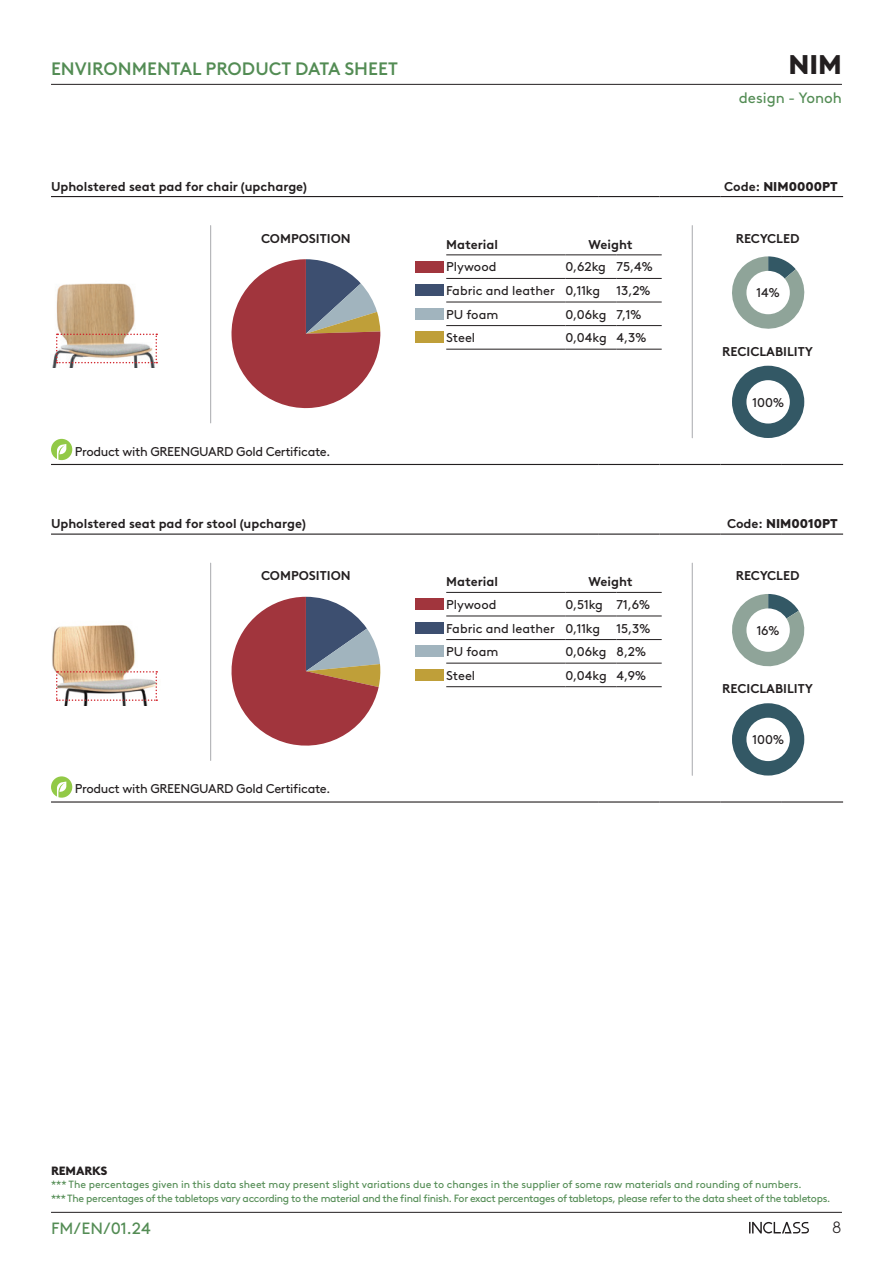
<style>
.page{position:relative;width:893px;height:1263px;background:#fff}
.page>*{position:absolute;margin:0;border:0;box-sizing:border-box;transform-origin:0 0}
.t1{font:900 27px "Brown LL";color:#231f20}
.t2{font:500 18px "Brown LL";color:#538c54}
.t3{font:16.35px "Brown LL";color:#538c54}
.t4{font:300 16.35px "Brown LL";color:#231f20}
.t5{font:15px "Brown LL";color:#538c54}
.Texto_continuo{font:12.75px "Brown LL";letter-spacing:-.01em;color:#231f20}
.Subtitulos{font:700 12.75px "Brown LL";color:#231f20}
.Titulares{font:700 12.75px "Brown LL";color:#231f20}
.Titulares-2{font:900 12.75px "Brown LL";color:#231f20}
.Titulos{font:900 12px "Brown LL";letter-spacing:-.01em;color:#231f20}
.Texto_continuo-2{font:10.5px "Brown LL";letter-spacing:-.03em;color:#538c54}
.Texto_continuo-3{font:10.5px "Brown LL";color:#538c54}
.s1{font-weight:700}
</style>
<div class="page">
<hr style="left:51px;top:1212px;width:791px;height:1px;background:#231f20">
<svg style="left:749px;top:1222px;width:60px;height:11px"></svg>
<hr style="left:51px;top:84px;width:791px;height:1px;background:#231f20">
<hr style="left:51px;top:196px;width:547px;height:1px;background:#231f20">
<hr style="left:598px;top:196px;width:61px;height:1px;background:#231f20">
<hr style="left:659px;top:196px;width:62px;height:1px;background:#231f20">
<hr style="left:721px;top:196px;width:61px;height:1px;background:#231f20">
<hr style="left:782px;top:196px;width:61px;height:1px;background:#231f20">
<hr style="left:51px;top:464px;width:547px;height:1px;background:#231f20">
<hr style="left:598px;top:464px;width:61px;height:1px;background:#231f20">
<hr style="left:659px;top:464px;width:62px;height:1px;background:#231f20">
<hr style="left:721px;top:464px;width:61px;height:1px;background:#231f20">
<hr style="left:782px;top:464px;width:61px;height:1px;background:#231f20">
<hr style="left:51px;top:533px;width:547px;height:2px;background:#231f20">
<hr style="left:598px;top:533px;width:61px;height:2px;background:#231f20">
<hr style="left:659px;top:533px;width:62px;height:2px;background:#231f20">
<hr style="left:721px;top:533px;width:61px;height:2px;background:#231f20">
<hr style="left:782px;top:533px;width:61px;height:2px;background:#231f20">
<hr style="left:51px;top:801px;width:547px;height:1px;background:#231f20">
<hr style="left:598px;top:801px;width:61px;height:1px;background:#231f20">
<hr style="left:659px;top:801px;width:62px;height:1px;background:#231f20">
<hr style="left:721px;top:801px;width:61px;height:1px;background:#231f20">
<hr style="left:782px;top:801px;width:61px;height:1px;background:#231f20">
<hr style="left:692px;top:226px;width:1px;height:212px;background:#a8a9ad">
<hr style="left:692px;top:563px;width:1px;height:212px;background:#a8a9ad">
<hr style="left:210px;top:226px;width:1px;height:197px;background:#a8a9ad">
<hr style="left:210px;top:563px;width:1px;height:197px;background:#a8a9ad">
<svg style="left:51px;top:439px;width:21px;height:21px"></svg>
<svg style="left:51px;top:776px;width:21px;height:22px"></svg>
<hr style="left:446px;top:278px;width:120px;height:1px;background:#231f20">
<hr style="left:566px;top:278px;width:51px;height:1px;background:#231f20">
<hr style="left:617px;top:278px;width:45px;height:1px;background:#231f20">
<hr style="left:446px;top:302px;width:120px;height:1px;background:#231f20">
<hr style="left:566px;top:302px;width:51px;height:1px;background:#231f20">
<hr style="left:617px;top:302px;width:45px;height:1px;background:#231f20">
<hr style="left:446px;top:325px;width:120px;height:1px;background:#231f20">
<hr style="left:566px;top:325px;width:51px;height:1px;background:#231f20">
<hr style="left:617px;top:325px;width:45px;height:1px;background:#231f20">
<hr style="left:446px;top:349px;width:120px;height:1px;background:#231f20">
<hr style="left:566px;top:349px;width:51px;height:1px;background:#231f20">
<hr style="left:617px;top:349px;width:45px;height:1px;background:#231f20">
<hr style="left:446px;top:254px;width:120px;height:1px;background:#231f20">
<hr style="left:566px;top:254px;width:51px;height:1px;background:#231f20">
<hr style="left:617px;top:254px;width:45px;height:1px;background:#231f20">
<div style="left:415px;top:261px;width:28px;height:11px;background:#a1353d"></div>
<div style="left:415px;top:284px;width:28px;height:12px;background:#3d4f70"></div>
<div style="left:415px;top:308px;width:28px;height:12px;background:#a1b4be"></div>
<div style="left:415px;top:332px;width:28px;height:11px;background:#bf9f39"></div>
<hr style="left:446px;top:616px;width:120px;height:1px;background:#231f20">
<hr style="left:566px;top:616px;width:51px;height:1px;background:#231f20">
<hr style="left:617px;top:616px;width:45px;height:1px;background:#231f20">
<hr style="left:446px;top:639px;width:120px;height:1px;background:#231f20">
<hr style="left:566px;top:639px;width:51px;height:1px;background:#231f20">
<hr style="left:617px;top:639px;width:45px;height:1px;background:#231f20">
<hr style="left:446px;top:663px;width:120px;height:1px;background:#231f20">
<hr style="left:566px;top:663px;width:51px;height:1px;background:#231f20">
<hr style="left:617px;top:663px;width:45px;height:1px;background:#231f20">
<hr style="left:446px;top:686px;width:120px;height:1px;background:#231f20">
<hr style="left:566px;top:686px;width:51px;height:1px;background:#231f20">
<hr style="left:617px;top:686px;width:45px;height:1px;background:#231f20">
<hr style="left:446px;top:592px;width:120px;height:1px;background:#231f20">
<hr style="left:566px;top:592px;width:51px;height:1px;background:#231f20">
<hr style="left:617px;top:592px;width:45px;height:1px;background:#231f20">
<div style="left:415px;top:598px;width:28px;height:12px;background:#a1353d"></div>
<div style="left:415px;top:622px;width:28px;height:11px;background:#3d4f70"></div>
<div style="left:415px;top:645px;width:28px;height:12px;background:#a1b4be"></div>
<div style="left:415px;top:669px;width:28px;height:12px;background:#bf9f39"></div>
<img style="left:52px;top:283px;width:106px;height:84px">
<svg style="left:56px;top:334px;width:101px;height:29px"></svg>
<img style="left:52px;top:625px;width:106px;height:80px">
<svg style="left:56px;top:671px;width:101px;height:30px"></svg>
<svg style="left:732px;top:256px;width:73px;height:73px"></svg>
<svg style="left:231px;top:259px;width:150px;height:150px"></svg>
<svg style="left:732px;top:366px;width:72px;height:72px"></svg>
<svg style="left:732px;top:703px;width:72px;height:72px"></svg>
<svg style="left:732px;top:594px;width:73px;height:73px"></svg>
<svg style="left:231px;top:597px;width:150px;height:149px"></svg>
<h2 class="t2" style="left:51px;top:55px;width:348px">ENVIRONMENTAL PRODUCT DATA SHEET</h2>
<h1 class="t1" style="left:788px;top:44px;width:55px">NIM</h1>
<p class="t5" style="left:739px;top:86px;width:105px">design - Yonoh</p>
<p class="Titulares" style="left:51px;top:177px;width:258px">Upholstered seat pad for chair (upcharge)</p>
<p class="Titulares-2" style="left:724px;top:176px;width:115px"><span class="s1">Code:</span> NIM0000PT</p>
<p class="Subtitulos" style="left:261px;top:229px;width:91px">COMPOSITION</p>
<p class="Texto_continuo" style="left:75px;top:442px;width:257px">Product with GREENGUARD Gold Certificate.</p>
<p class="Subtitulos" style="left:446px;top:235px;width:53px">Material</p>
<p class="Subtitulos" style="left:589px;top:235px;width:46px">Weight</p>
<p class="Texto_continuo" style="left:446px;top:257px;width:52px">Plywood</p>
<p class="Texto_continuo" style="left:566px;top:257px;width:42px">0,62kg</p>
<p class="Texto_continuo" style="left:617px;top:257px;width:38px">75,4%</p>
<p class="Texto_continuo" style="left:446px;top:281px;width:110px">Fabric and leather</p>
<p class="Texto_continuo" style="left:566px;top:281px;width:36px">0,11kg</p>
<p class="Texto_continuo" style="left:617px;top:281px;width:35px">13,2%</p>
<p class="Texto_continuo" style="left:446px;top:305px;width:54px">PU foam</p>
<p class="Texto_continuo" style="left:566px;top:305px;width:42px">0,06kg</p>
<p class="Texto_continuo" style="left:617px;top:305px;width:26px">7,1%</p>
<p class="Texto_continuo" style="left:446px;top:328px;width:30px">Steel</p>
<p class="Texto_continuo" style="left:566px;top:328px;width:43px">0,04kg</p>
<p class="Texto_continuo" style="left:617px;top:328px;width:31px">4,3%</p>
<p class="Subtitulos" style="left:736px;top:229px;width:66px">RECYCLED</p>
<p class="Texto_continuo" style="left:756px;top:283px;width:25px">14%</p>
<p class="Subtitulos" style="left:722px;top:341px;width:92px">RECICLABILITY</p>
<p class="Texto_continuo" style="left:752px;top:393px;width:33px">100%</p>
<p class="Titulares" style="left:51px;top:514px;width:256px">Upholstered seat pad for stool (upcharge)</p>
<p class="Titulares-2" style="left:727px;top:514px;width:112px"><span class="s1">Code:</span> NIM0010PT</p>
<p class="Subtitulos" style="left:261px;top:566px;width:91px">COMPOSITION</p>
<p class="Texto_continuo" style="left:75px;top:779px;width:257px">Product with GREENGUARD Gold Certificate.</p>
<p class="Subtitulos" style="left:446px;top:572px;width:53px">Material</p>
<p class="Subtitulos" style="left:589px;top:572px;width:46px">Weight</p>
<p class="Texto_continuo" style="left:446px;top:595px;width:52px">Plywood</p>
<p class="Texto_continuo" style="left:566px;top:595px;width:39px">0,51kg</p>
<p class="Texto_continuo" style="left:617px;top:595px;width:35px">71,6%</p>
<p class="Texto_continuo" style="left:446px;top:619px;width:110px">Fabric and leather</p>
<p class="Texto_continuo" style="left:566px;top:619px;width:36px">0,11kg</p>
<p class="Texto_continuo" style="left:617px;top:619px;width:35px">15,3%</p>
<p class="Texto_continuo" style="left:446px;top:642px;width:54px">PU foam</p>
<p class="Texto_continuo" style="left:566px;top:642px;width:42px">0,06kg</p>
<p class="Texto_continuo" style="left:617px;top:642px;width:31px">8,2%</p>
<p class="Texto_continuo" style="left:446px;top:666px;width:30px">Steel</p>
<p class="Texto_continuo" style="left:566px;top:666px;width:43px">0,04kg</p>
<p class="Texto_continuo" style="left:617px;top:666px;width:31px">4,9%</p>
<p class="Subtitulos" style="left:736px;top:566px;width:66px">RECYCLED</p>
<p class="Texto_continuo" style="left:757px;top:621px;width:24px">16%</p>
<p class="Subtitulos" style="left:722px;top:679px;width:92px">RECICLABILITY</p>
<p class="Texto_continuo" style="left:752px;top:730px;width:33px">100%</p>
<p class="Titulos" style="left:51px;top:1161px;width:58px">REMARKS</p>
<p class="Texto_continuo-3" style="left:51px;top:1177px;width:752px">*** The percentages given in this data sheet may present slight variations due to changes in the supplier of some raw materials and rounding of numbers.</p>
<p class="Texto_continuo-2" style="left:51px;top:1190px;width:781px">*** The percentages of the tabletops vary according to the material and the final finish. For exact percentages of tabletops, please refer to the data sheet of the tabletops.</p>
<p class="t3" style="left:51px;top:1216px;width:101px">FM/EN/01.24</p>
<p class="t4" style="left:832px;top:1216px;width:11px">8</p>
</div>
